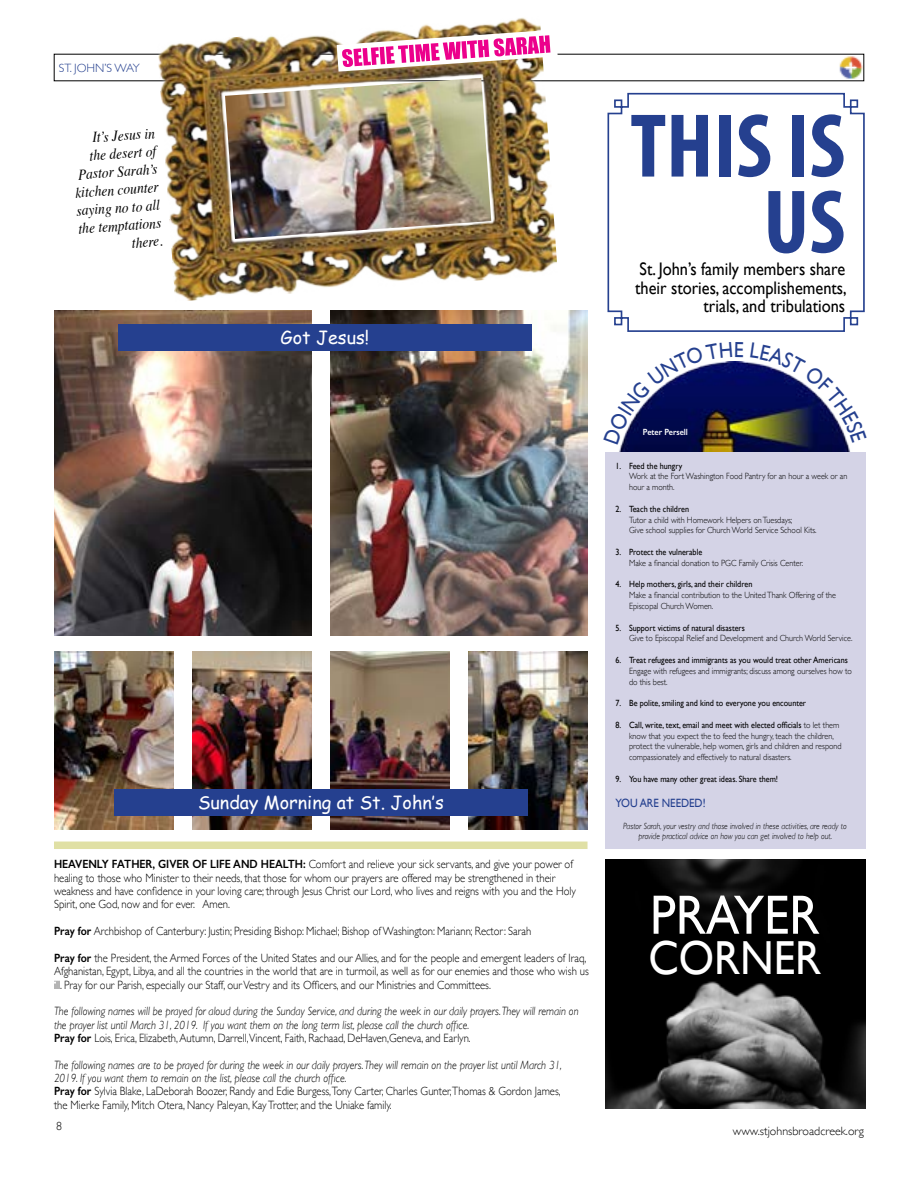
<style>
.page{position:relative;width:918px;height:1188px;background:#fff}
.page>*{position:absolute;margin:0;border:0;box-sizing:border-box;transform-origin:0 0}
.t1{font:700 condensed 91.35px/76.2px "Myriad Pro";color:#25408f;text-align:right}
.t2{font:55.65px "Gill Sans";color:#fff;scale:.9 1}
.t3{font:47.7px "Gill Sans";color:#fff;scale:.9 1}
.t4{font:18.15px/18.1px "Gill Sans";color:#000;text-align:right;scale:.9 1}
.t5{font:18px "Comic Sans MS";color:#fff}
.t6{font:italic 15px/18px "Times";color:#000;text-align:right;scale:.9 1}
.t7{font:300 12px/13.4px "Gill Sans";color:#000;scale:.89 1}
.t8{font:italic 300 12px/13.4px "Gill Sans";color:#000;scale:.89 1}
.t9{font:300 12px "Gill Sans";color:#000}
.t10{font:12px "Gill Sans";color:#25408f;scale:.9 1}
.t11{font:300 12px "Gill Sans";color:#25408f}
.t12{font:300 9px/10.8px "Gill Sans";color:#000;scale:.9 1}
.t13{font:9px "Gill Sans";color:#000;scale:.9 1}
.t14{font:italic 300 9px/10.8px "Gill Sans";color:#000;text-align:center;scale:.9 1}
.t15{font:600 9px "Gill Sans";color:#fff;scale:.9 1}
.s1{font-weight:600}
.s2{font-weight:600;font-style:normal}
.s3{font-style:normal}
.s4{font-weight:400}
</style>
<div class="page">
<img style="left:839px;top:56px;width:23px;height:23px">
<img style="left:157px;top:17px;width:401px;height:284px">
<img style="left:337px;top:30px;width:221px;height:42px">
<svg style="left:607px;top:92px;width:258px;height:240px"></svg>
<img style="left:606px;top:859px;width:259px;height:250px">
<img style="left:617px;top:361px;width:236px;height:92px">
<div style="left:605px;top:453px;width:261px;height:396px;background:#d4d3e6"></div>
<div style="left:54px;top:842px;width:534px;height:7px;background:#e0e0a5"></div>
<img style="left:225px;top:78px;width:266px;height:161px">
<img style="left:55px;top:651px;width:118px;height:178px">
<img style="left:330px;top:310px;width:258px;height:325px">
<img style="left:54px;top:310px;width:258px;height:325px">
<img style="left:192px;top:651px;width:120px;height:178px">
<img style="left:330px;top:651px;width:120px;height:178px">
<img style="left:468px;top:651px;width:120px;height:178px">
<div style="left:114px;top:789px;width:414px;height:27px;background:#25408f"></div>
<div style="left:118px;top:324px;width:414px;height:27px;background:#25408f"></div>
<svg style="left:617px;top:361px;width:126px;height:83px"></svg>
<svg style="left:750px;top:361px;width:103px;height:82px"></svg>
<p class="t11" style="left:59px;top:59px;width:83px">St. John’s Way</p>
<p class="t6" style="left:71px;top:129px;width:94px;rotate:-4deg">It’s Jesus in<br>the desert of<br>Pastor Sarah’s kitchen counter saying no to all the temptations there.</p>
<h3 class="t5" style="left:281px;top:324px;width:90px">Got Jesus!</h3>
<h1 class="t1" style="left:630px;top:106px;width:216px">THIS IS<br>US</h1>
<h3 class="t4" style="left:635px;top:260px;width:237px">St. John’s family members share their stories, accomplishements, trials, and tribulations</h3>
<h3 class="t5" style="left:198px;top:790px;width:247px">Sunday Morning at St. John’s</h3>
<p class="t7" style="left:54px;top:857px;width:588px"><span class="s1">Heavenly Father, giver of lif e and health:</span> Comfort and relieve your sick servants, and give your power of healing to those who Minister to their needs, that those for whom our prayers are offered may be strengthened in their weakness and have confidence in your loving care; through Jesus Christ our Lord, who lives and reigns with you and the Holy Spirit, one God, now and for ever. Amen.</p>
<p class="t7" style="left:54px;top:924px;width:538px"><span class="s1">Pray for</span> Archbishop of Canterbury: Justin; Presiding Bishop: Michael; Bishop of Washington: Mariann; Rector: Sarah</p>
<p class="t7" style="left:54px;top:951px;width:603px"><span class="s1">Pray for</span> the President, the Armed Forces of the United States and our Allies, and for the people and emergent leaders of I raq,<br>Afghanistan, Egypt, Libya, and all the countries in the world that are in turmoil, as well as for our enemies and those who wish us ill. Pray for our Parish, especially our Staff, our Vestry and its Officers, and our Ministries and Committees.</p>
<p class="t8" style="left:54px;top:1005px;width:591px">The following names will be prayed for aloud during the Sunday Service, and during the week in our daily prayers. They will remain on the prayer list until March 31, 2019. If you want them on the long term list, please call the church office.<br><span class="s2">Pray for</span> <span class="s3">Lois, Erica, Elizabeth, Autumn, Darrell,Vincent, Faith, Rachaad, DeH aven,Geneva, and Earlyn.</span></p>
<p class="t8" style="left:54px;top:1058px;width:572px">The following names are to be prayed for during the week in our daily prayers. They will remain on the prayer list until March 31, 2019. If you want them to remain on the list, please call the church office.<br><span class="s2">Pray for</span> <span class="s3">Sylvia Blake, LaDeborah Boozer, Randy and Edie Burgess,Tony Carter, Charles Gunter,Thomas &amp; Gordon James, the Mierke Family, Mitch Otera, N ancy Paleyan, Kay Trotter, and the Uniake family.</span></p>
<p class="t9" style="left:56px;top:1117px;width:7px">8</p>
<p class="t15" style="left:643px;top:427px;width:51px">Peter Persell</p>
<p class="t13" style="left:616px;top:460px;width:76px">1. Feed the hungry</p>
<p class="t12" style="left:629px;top:471px;width:244px">Work at the Fort Washington Food Pantry for an hour a week or an hour a month.</p>
<p class="t13" style="left:616px;top:503px;width:83px">2. Teach the children</p>
<p class="t12" style="left:629px;top:514px;width:210px;text-indent:-14px">Tutor a child with H omework H elpers on Tuesdays;<br>Give school supplies for Church World Service School Kits.</p>
<p class="t13" style="left:616px;top:547px;width:98px">3. Protect the vulnerable</p>
<p class="t12" style="left:629px;top:557px;width:195px">Make a financial donation to PGC Family Crisis Center.</p>
<p class="t13" style="left:616px;top:579px;width:154px">4. Help mothers, girls, and their children</p>
<p class="t12" style="left:616px;top:589px;width:247px;text-indent:14px">Make a financial contribution to the United Thank Offering of the<br>Episcopal Church Women.</p>
<p class="t13" style="left:616px;top:622px;width:145px">5. Support victims of natural disasters</p>
<p class="t12" style="left:629px;top:633px;width:250px">Give to Episcopal Relief and Development and Church World Service.</p>
<p class="t13" style="left:616px;top:655px;width:260px">6. Treat refugees and immigrants as you would treat other Americans</p>
<p class="t12" style="left:629px;top:665px;width:249px;text-indent:-14px">Engage with refugees and immigrants; discuss among ourselves how to do this best.</p>
<p class="t13" style="left:616px;top:698px;width:213px">7. Be polite, smiling and kind to everyone you encounter</p>
<p class="t12" style="left:629px;top:719px;width:238px;text-indent:-14px"><span class="s4">8. Call, write, text, email and meet with elected officials</span> to let them know that you expect the to feed the hungry, teach the children, protect the vulnerable, help women, girls and children and respond compassionately and effectively to natural disasters.</p>
<p class="t13" style="left:616px;top:773px;width:182px">9. You have many other great ideas. Share them!</p>
<p class="t10" style="left:616px;top:796px;width:102px">YOU ARE NEEDED!</p>
<p class="t14" style="left:623px;top:820px;width:250px">Pastor Sarah, your vestry and those involved in these activities, are ready to provide practical advice on how you can get involved to help out.</p>
<h2 class="t2" style="left:650px;top:882px;width:190px">PRAYER</h2>
<h3 class="t3" style="left:648px;top:929px;width:193px">CORNER</h3>
<p class="t9" style="left:733px;top:1121px;width:133px">www.stjohnsbroadcreek.org</p>
</div>
